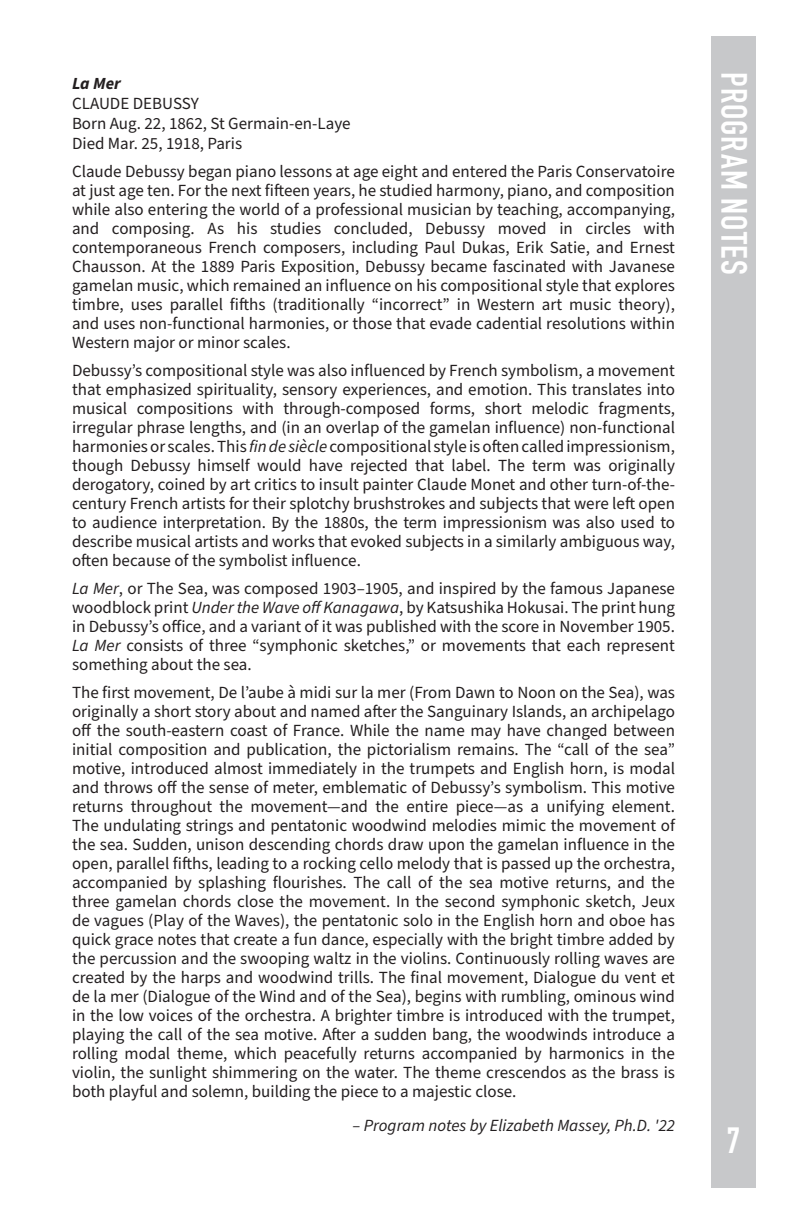
<style>
.page{position:relative;width:792px;height:1224px;background:#fff}
.page>*{position:absolute;margin:0;border:0;box-sizing:border-box;transform-origin:0 0}
.Headings{font:700 36px "DIN Condensed";letter-spacing:.035em;color:#fff}
.t1{font:17px/19px "Source Sans Pro";color:#231f20;text-align:justify}
.t2{font:italic 17px "Source Sans Pro";color:#231f20}
.t3{font:italic 700 17px "Source Sans Pro";color:#231f20}
.s1{font-style:italic}
</style>
<div class="page">
<div style="left:711px;top:36px;width:45px;height:1152px;background:#c7c8ca"></div>
<p class="t3" style="left:72px;top:72px;width:50px">La Mer</p>
<p class="t1" style="left:72px;top:95px;width:128px">CLAUDE DEBUSSY</p>
<p class="t1" style="left:72px;top:115px;width:280px">Born Aug. 22, 1862, St Germain-en-Laye</p>
<p class="t1" style="left:72px;top:135px;width:172px">Died Mar. 25, 1918, Paris</p>
<p class="t1" style="left:72px;top:163px;width:605px">Claude Debussy began piano lessons at age eight and entered the Paris Conservatoire at just age ten. For the next fifteen years, he studied harmony, piano, and composition while also entering the world of a professional musician by teaching, accompanying, and composing. As his studies concluded, Debussy moved in circles with contemporaneous French composers, including Paul Dukas, Erik Satie, and Ernest Chausson. At the 1889 Paris Exposition, Debussy became fascinated with Javanese gamelan music, which remained an influence on his compositional style that explores timbre, uses parallel fifths (traditionally “incorrect” in Western art music theory), and uses non-functional harmonies, or those that evade cadential resolutions within Western major or minor scales.</p>
<p class="t1" style="left:72px;top:362px;width:605px">Debussy’s compositional style was also influenced by French symbolism, a movement that emphasized spirituality, sensory experiences, and emotion. This translates into musical compositions with through-composed forms, short melodic fragments, irregular phrase lengths, and (in an overlap of the gamelan influence) non-functional harmonies or scales. This <span class="s1">fin de siècle</span> compositional style is often called impressionism, though Debussy himself would have rejected that label. The term was originally derogatory, coined by art critics to insult painter Claude Monet and other turn-of-the&shy;century French artists for their splotchy brushstrokes and subjects that were left open to audience interpretation. By the 1880s, the term impressionism was also used to describe musical artists and works that evoked subjects in a similarly ambiguous way, often because of the symbolist influence.</p>
<p class="t1" style="left:72px;top:580px;width:605px"><span class="s1">La Mer</span>, or The Sea, was composed 1903–1905, and inspired by the famous Japanese woodblock print <span class="s1">Under the Wave off Kanagawa</span>, by Katsushika Hokusai. The print hung in Debussy’s office, and a variant of it was published with the score in November 1905.<br><span class="s1">La Mer</span> consists of three “symphonic sketches,” or movements that each represent something about the sea.</p>
<p class="t1" style="left:72px;top:684px;width:605px">The first movement, De l’aube à midi sur la mer (From Dawn to Noon on the Sea), was originally a short story about and named after the Sanguinary Islands, an archipelago off the south-eastern coast of France. While the name may have changed between initial composition and publication, the pictorialism remains. The “call of the sea” motive, introduced almost immediately in the trumpets and English horn, is modal and throws off the sense of meter, emblematic of Debussy’s symbolism. This motive returns throughout the movement—and the entire piece—as a unifying element.<br>The undulating strings and pentatonic woodwind melodies mimic the movement of the sea. Sudden, unison descending chords draw upon the gamelan influence in the open, parallel fifths, leading to a rocking cello melody that is passed up the orchestra, accompanied by splashing flourishes. The call of the sea motive returns, and the three gamelan chords close the movement. In the second symphonic sketch, Jeux de vagues (Play of the Waves), the pentatonic solo in the English horn and oboe has quick grace notes that create a fun dance, especially with the bright timbre added by the percussion and the swooping waltz in the violins. Continuously rolling waves are created by the harps and woodwind trills. The final movement, Dialogue du vent et de la mer (Dialogue of the Wind and of the Sea), begins with rumbling, ominous wind in the low voices of the orchestra. A brighter timbre is introduced with the trumpet, playing the call of the sea motive. After a sudden bang, the woodwinds introduce a rolling modal theme, which peacefully returns accompanied by harmonics in the violin, the sunlight shimmering on the water. The theme crescendos as the brass is both playful and solemn, building the piece to a majestic close.</p>
<p class="t2" style="left:353px;top:1114px;width:324px">– Program notes by Elizabeth Massey, Ph.D. '22</p>
<p class="Headings" style="left:758px;top:72px;width:204px;rotate:90deg">PROGRAM NOTES</p>
<h1 class="Headings" style="left:727px;top:1116px;width:15px">7</h1>
</div>
